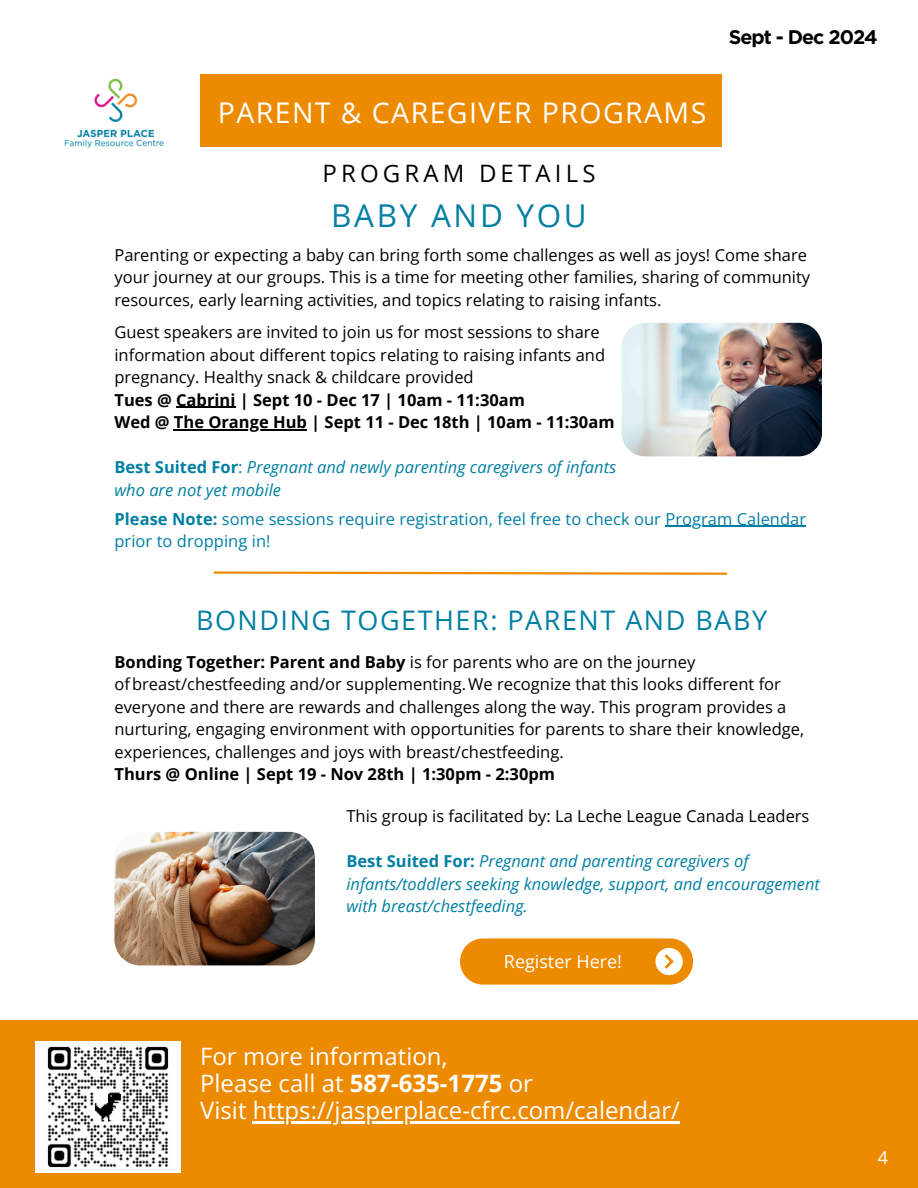
<style>
.page{position:relative;width:918px;height:1188px;background:#fff}
.page>*{position:absolute;margin:0;border:0;box-sizing:border-box;transform-origin:0 0}
.t1{font:31.5px "Open Sans";letter-spacing:.085em;color:#007fa3}
.t2{font:28.5px "Open Sans";letter-spacing:.05em;color:#fff}
.t3{font:27px "Open Sans";letter-spacing:.06em;color:#007fa3}
.t4{font:24px/27px "Open Sans";color:#fff}
.t5{font:24px "Open Sans";letter-spacing:.175em;color:#000}
.t6{font:700 19.65px "Gotham";letter-spacing:-.05em;color:#000}
.t7{font:18px "Open Sans";color:#fff}
.t8{font:16.5px/22.5px "Open Sans";color:#000}
.t9{font:italic 16.5px/22.5px "Open Sans";color:#007fa3}
.t10{font:700 16.5px "Open Sans";color:#000}
.t11{font:16.5px/22.5px "Open Sans";letter-spacing:.005em;color:#007fa3}
.s1{font-weight:700;font-style:normal}
.s2{font-style:normal}
.s3{font-weight:700}
</style>
<div class="page">
<div style="left:0;top:1020px;width:918px;height:168px;background:#ed8b00"></div>
<div style="left:200px;top:74px;width:522px;height:72px;background:#ed8b00"></div>
<img style="left:35px;top:1042px;width:145px;height:130px">
<svg style="left:213px;top:571px;width:515px;height:4px"></svg>
<div style="left:460px;top:938px;width:233px;height:47px;background:#ed8b00;border-radius:23px"></div>
<div style="left:655px;top:948px;width:28px;height:27px;background:#fff;border-radius:50%"></div>
<svg style="left:665px;top:954px;width:9px;height:15px"></svg>
<img style="left:64px;top:78px;width:100px;height:70px">
<img style="left:622px;top:323px;width:200px;height:133px;border-radius:24px">
<hr style="left:253px;top:1121px;width:427px;height:3px;background:#fff">
<hr style="left:176px;top:407px;width:59px;height:1px;background:#000">
<hr style="left:174px;top:429px;width:133px;height:1px;background:#000">
<img style="left:114px;top:832px;width:201px;height:133px;border-radius:26px">
<hr style="left:665px;top:526px;width:141px;height:1px;background:#007fa3">
<p class="t2" style="left:218px;top:93px;width:490px">PARENT &amp; CAREGIVER PROGRAMS</p>
<h5 class="t5" style="left:322px;top:156px;width:275px">PROGRAM DETAILS</h5>
<p class="t6" style="left:729px;top:25px;width:150px">Sept - Dec 2024</p>
<p class="t1" style="left:331px;top:194px;width:257px">BABY AND YOU</p>
<p class="t8" style="left:114px;top:243px;width:697px">Parenting or expecting a baby can bring forth some challenges as well as joys! Come share your journey at our groups. This is a time for meeting other families, sharing of community resources, early learning activities, and topics relating to raising infants.</p>
<p class="t8" style="left:114px;top:320px;width:492px">Guest speakers are invited to join us for most sessions to share information about different topics relating to raising infants and pregnancy. Healthy snack &amp; childcare provided</p>
<p class="t10" style="left:114px;top:388px;width:412px">Tues @ Cabrini | Sept 10 - Dec 17 | 10am - 11:30am</p>
<p class="t10" style="left:114px;top:410px;width:502px">Wed @ The Orange Hub | Sept 11 - Dec 18th | 10am - 11:30am</p>
<p class="t9" style="left:114px;top:455px;width:503px"><span class="s1">Best Suited For</span><span class="s2">:</span> Pregnant and newly parenting caregivers of infants</p>
<p class="t9" style="left:114px;top:478px;width:168px">who are not yet mobile</p>
<p class="t11" style="left:114px;top:507px;width:693px"><span class="s3">Please Note:</span> some sessions require registration, feel free to check our Program Calendar prior to dropping in!</p>
<p class="t3" style="left:196px;top:601px;width:572px">BONDING TOGETHER: PARENT AND BABY</p>
<h2 class="t8" style="left:114px;top:650px;width:691px"><span class="s3">Bonding Together: Parent and Baby</span> is for parents who are on the journey ofbreast/chestfeeding and/or supplementing.We recognize that this looks different for everyone and there are rewards and challenges along the way. This program provides a nurturing, engaging environment with opportunities for parents to share their knowledge, experiences, challenges and joys with breast/chestfeeding.</h2>
<p class="t10" style="left:114px;top:763px;width:442px">Thurs @ Online | Sept 19 - Nov 28th | 1:30pm - 2:30pm</p>
<h4 class="t8" style="left:346px;top:804px;width:465px">This group is facilitated by: La Leche League Canada Leaders</h4>
<p class="t9" style="left:346px;top:849px;width:475px"><span class="s1">Best Suited For:</span> Pregnant and parenting caregivers of infants/toddlers seeking knowledge, support, and encouragement with breast/chestfeeding.</p>
<h3 class="t7" style="left:504px;top:949px;width:120px">Register Here!</h3>
<p class="t4" style="left:200px;top:1042px;width:481px">For more information,<br>Please call at <span class="s3">587-635-1775</span> or<br>Visit https://jasperplace-cfrc.com/calendar/</p>
<p class="t7" style="left:878px;top:1145px;width:12px">4</p>
</div>
